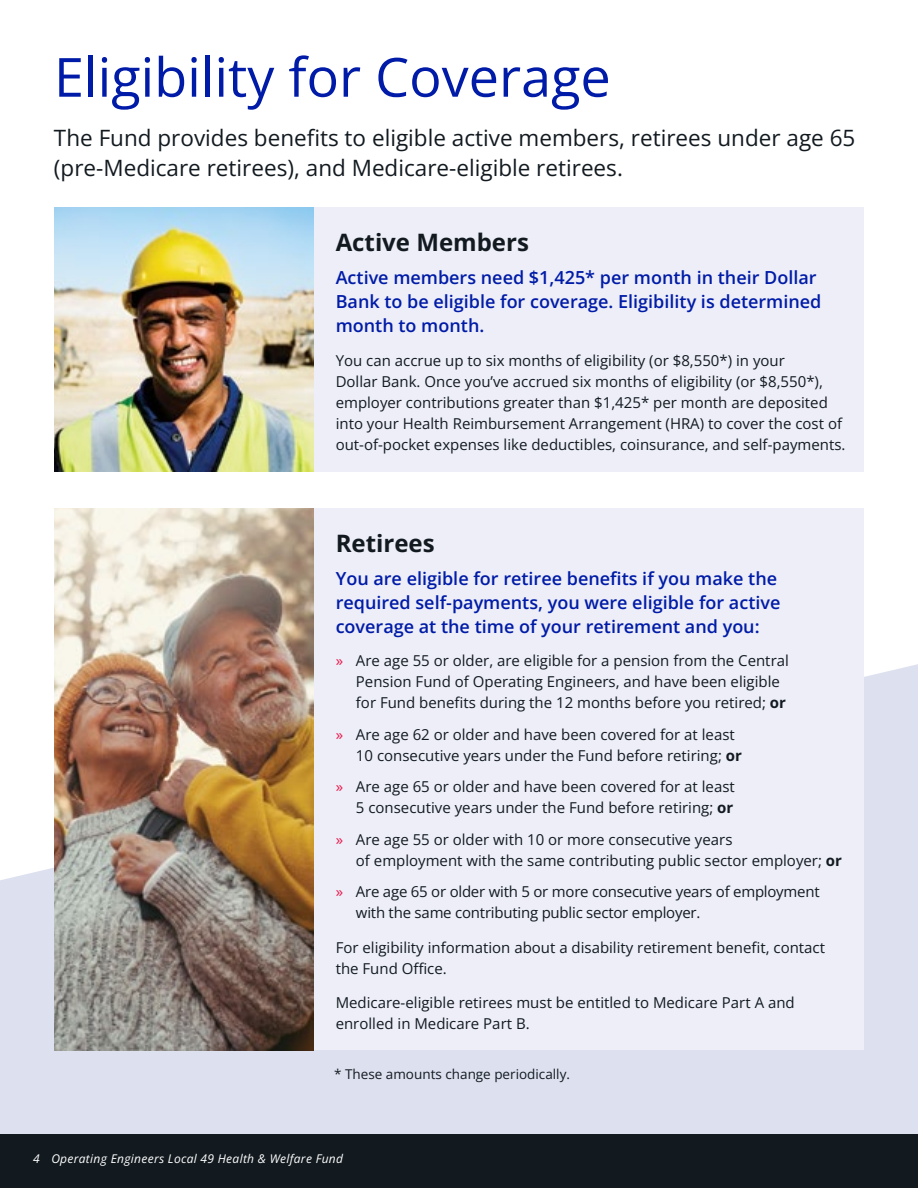
<style>
.page{position:relative;width:918px;height:1188px;background:#fff}
.page>*{position:absolute;margin:0;border:0;box-sizing:border-box;transform-origin:0 0}
.t1{font:54px "Open Sans";color:#001ba7}
.t2{font:700 24px "Open Sans";color:#121a20}
.intro_text{font:22.5px/30px "Open Sans";color:#121a20}
.intro_text_small{font:600 18px/24px "Open Sans";color:#001ba7}
.body{font:15px/21px "Open Sans";color:#121a20}
.fineprint{font:13.5px "Open Sans";color:#121a20}
.t3{font:italic 12px "Open Sans";letter-spacing:.025em;color:#fff}
.s1{color:#ed174c}
.s2{font-weight:700}
</style>
<div class="page">
<svg style="left:0;top:664px;width:918px;height:470px;background:#e0e2f0"></svg>
<div style="left:54px;top:508px;width:810px;height:542px;background:#edeef7"></div>
<div style="left:54px;top:207px;width:810px;height:264px;background:#edeef7"></div>
<img style="left:54px;top:508px;width:259px;height:542px">
<img style="left:54px;top:208px;width:259px;height:263px">
<div style="left:0;top:1134px;width:918px;height:54px;background:#121a20"></div>
<p class="t1" style="left:54px;top:40px;width:558px">Eligibility for Coverage</p>
<p class="intro_text" style="left:54px;top:123px;width:803px">The Fund provides benefits to eligible active members, retirees under age 65 (pre-Medicare retirees), and Medicare-eligible retirees.</p>
<p class="t2" style="left:336px;top:225px;width:195px">Active Members</p>
<p class="intro_text_small" style="left:336px;top:265px;width:487px">Active members need $1,425* per month in their Dollar<br>Bank to be eligible for coverage. Eligibility is determined month to month.</p>
<p class="body" style="left:336px;top:350px;width:511px">You can accrue up to six months of eligibility (or $8,550*) in your<br>Dollar Bank. Once you’ve accrued six months of eligibility (or $8,550*), employer contributions greater than $1,425* per month are deposited into your Health Reimbursement Arrangement (HRA) to cover the cost of out-of-pocket expenses like deductibles, coinsurance, and self-payments.</p>
<p class="t2" style="left:336px;top:526px;width:100px">Retirees</p>
<p class="intro_text_small" style="left:336px;top:566px;width:446px">You are eligible for retiree benefits if you make the required self-payments, you were eligible for active coverage at the time of your retirement and you:</p>
<p class="body" style="left:356px;top:650px;width:434px;text-indent:-20px"><span class="s1">»</span> Are age 55 or older, are eligible for a pension from the Central<br>Pension Fund of Operating Engineers, and have been eligible for Fund benefits during the 12 months before you retired; <span class="s2">or</span></p>
<p class="body" style="left:356px;top:723px;width:387px;text-indent:-20px"><span class="s1">»</span> Are age 62 or older and have been covered for at least<br>10 consecutive years under the Fund before retiring; <span class="s2">or</span></p>
<p class="body" style="left:336px;top:776px;width:401px;text-align:right"><span class="s1">»</span> Are age 65 or older and have been covered for at least<br>5 consecutive years under the Fund before retiring; <span class="s2">or</span></p>
<p class="body" style="left:356px;top:828px;width:488px;text-indent:-20px"><span class="s1">»</span> Are age 55 or older with 10 or more consecutive years<br>of employment with the same contributing public sector employer; <span class="s2">or</span></p>
<p class="body" style="left:356px;top:881px;width:465px;text-indent:-20px"><span class="s1">»</span> Are age 65 or older with 5 or more consecutive years of employment with the same contributing public sector employer.</p>
<p class="body" style="left:336px;top:936px;width:491px">For eligibility information about a disability retirement benefit, contact the Fund Office.</p>
<p class="body" style="left:336px;top:992px;width:461px">Medicare-eligible retirees must be entitled to Medicare Part A and enrolled in Medicare Part B.</p>
<p class="fineprint" style="left:334px;top:1065px;width:237px">* These amounts change periodically.</p>
<p class="t3" style="left:33px;top:1150px;width:312px">4 Operating Engineers Local 49 Health &amp; Welfare Fund</p>
</div>
